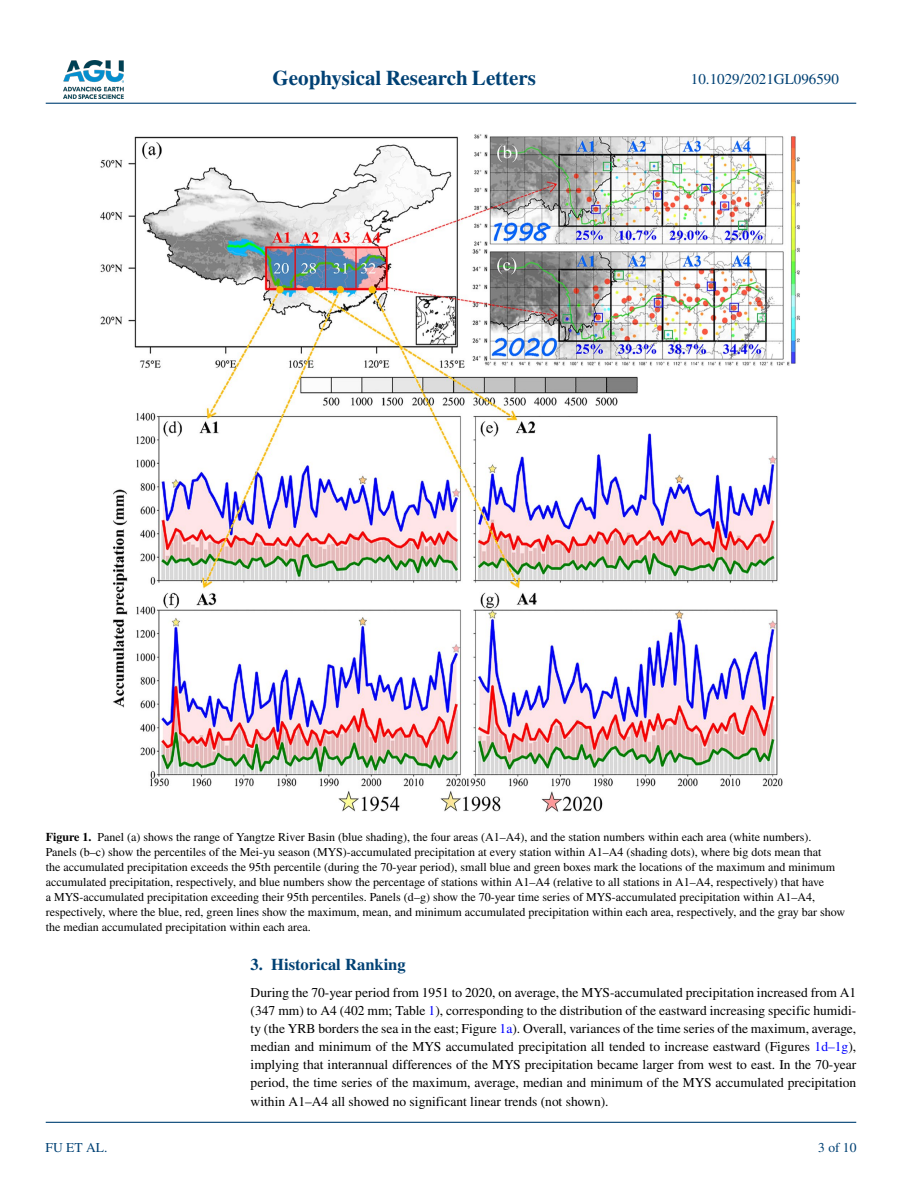
<style>
.page{position:relative;width:902px;height:1183px;background:#fff}
.page>*{position:absolute;margin:0;border:0;box-sizing:border-box;transform-origin:0 0}
.t1{font:700 21px "STIX";color:#004174}
.t2{font:700 16.5px "STIX";color:#004174}
.t3{font:15px "STIX";color:#004174}
.t4{font:13.5px/18px "STIX";color:#000;text-align:justify}
.t5{font:13.5px "STIX";color:#004174}
.t6{font:12px/15px "STIX";color:#000}
.s1{font-weight:700}
.s2{color:#00f}
</style>
<div class="page">
<img style="left:63px;top:60px;width:60px;height:39px">
<hr style="left:46px;top:103px;width:810px;height:1px;background:#004174">
<hr style="left:46px;top:1121px;width:810px;height:1px;background:#004174">
<img style="left:100px;top:134px;width:700px;height:678px">
<h1 class="t1" style="left:272px;top:66px;width:265px">Geophysical Research Letters</h1>
<p class="t3" style="left:691px;top:69px;width:149px">10.1029/2021GL096590</p>
<p class="t6" style="left:46px;top:830px;width:800px"><span class="s1">Figure 1.</span> Panel (a) shows the range of Yangtze River Basin (blue shading), the four areas (A1–A4), and the station numbers within each area (white numbers).<br>Panels (b–c) show the percentiles of the Mei-yu season (MYS)-accumulated precipitation at every station within A1–A4 (shading dots), where big dots mean that<br>the accumulated precipitation exceeds the 95th percentile (during the 70-year period), small blue and green boxes mark the locations of the maximum and minimum accumulated precipitation, respectively, and blue numbers show the percentage of stations within A1–A4 (relative to all stations in A1–A4, respectively) that have<br>a MYS-accumulated precipitation exceeding their 95th percentiles. Panels (d–g) show the 70-year time series of MYS-accumulated precipitation within A1–A4, respectively, where the blue, red, green lines show the maximum, mean, and minimum accumulated precipitation within each area, respectively, and the gray bar show the median accumulated precipitation within each area.</p>
<p class="t5" style="left:45px;top:1138px;width:63px">FU ET AL.</p>
<h2 class="t2" style="left:250px;top:954px;width:157px">3. Historical Ranking</h2>
<p class="t4" style="left:250px;top:984px;width:607px">During the 70-year period from 1951 to 2020, on average, the MYS-accumulated precipitation increased from A1 (347 mm) to A4 (402 mm; Table <span class="s2">1</span>), corresponding to the distribution of the eastward increasing specific humidi&shy;ty (the YRB borders the sea in the east; Figure <span class="s2">1a</span>). Overall, variances of the time series of the maximum, average, median and minimum of the MYS accumulated precipitation all tended to increase eastward (Figures <span class="s2">1d–1g</span>), implying that interannual differences of the MYS precipitation became larger from west to east. In the 70-year period, the time series of the maximum, average, median and minimum of the MYS accumulated precipitation within A1–A4 all showed no significant linear trends (not shown).</p>
<p class="t5" style="left:818px;top:1138px;width:40px">3 of 10</p>
</div>
